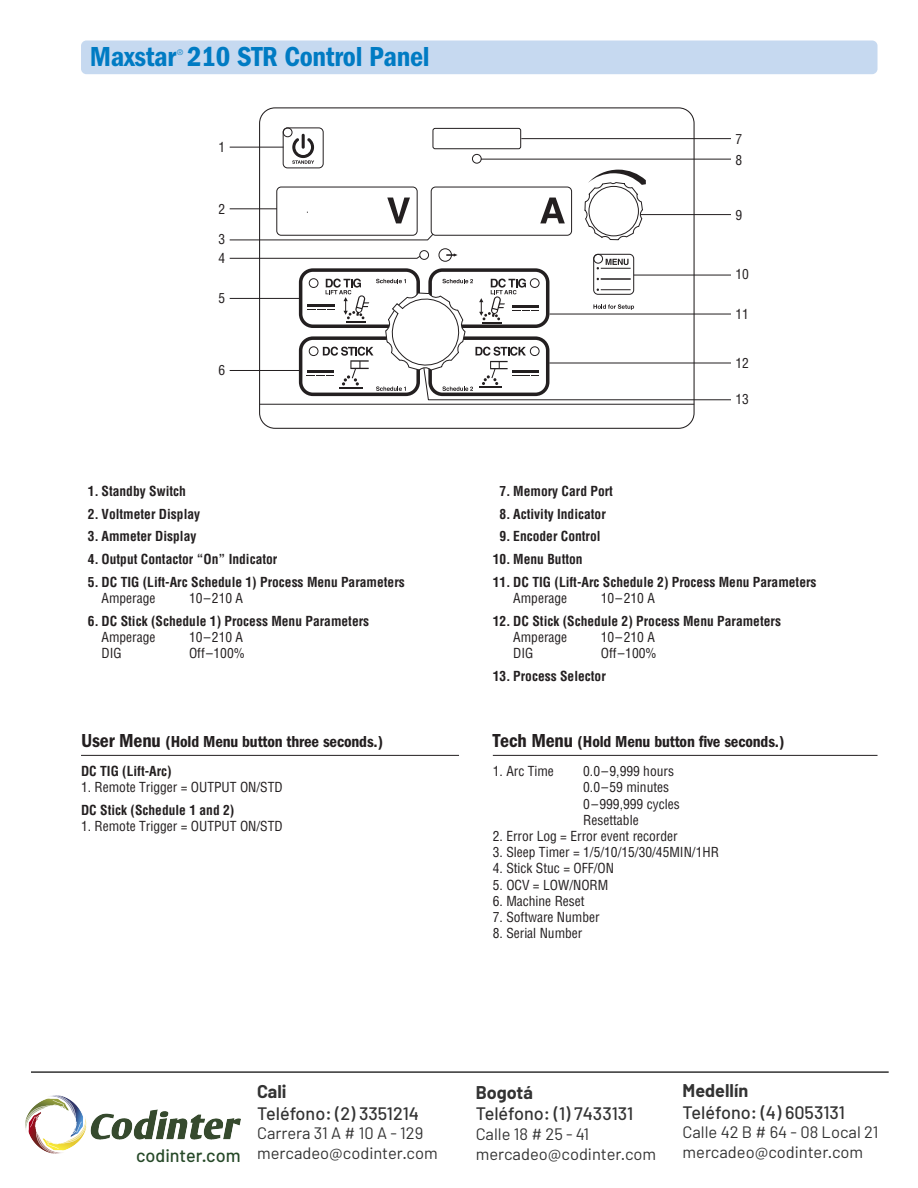
<style>
.page{position:relative;width:918px;height:1188px;background:#fff}
.page>*{position:absolute;margin:0;border:0;box-sizing:border-box;transform-origin:0 0}
.t1{font:28.5px "ITC Franklin Gothic Std Dm Cd";letter-spacing:-.01em;color:#007bc3}
.t2{font:500 18px "Barlow";color:#333}
.t3{font:700 18px "Barlow";color:#333}
.t4{font:500 18px "Barlow";color:#264928}
.t5{font:16.5px/19.8px "Barlow";color:#333}
.t6{font:16.5px "ITC Franklin Gothic Std Dm Cd";letter-spacing:-.01em;color:#231f20}
.t7{font:700 condensed 13.5px "Helvetica";color:#231f20}
.t8{font:condensed 13.5px/16.2px "Helvetica";color:#231f20}
.t9{font:condensed 7.5px "Helvetica";color:#007bc3}
.s1{font-size:19.5px}
</style>
<div class="page">
<div style="left:81px;top:40px;width:797px;height:34px;background:#c6d9f0;border-radius:5px"></div>
<hr style="left:81px;top:755px;width:378px;height:1px;background:#231f20">
<hr style="left:493px;top:755px;width:385px;height:1px;background:#231f20">
<hr style="left:230px;top:147px;width:53px;height:1px;background:#231f20">
<hr style="left:521px;top:138px;width:210px;height:1px;background:#231f20">
<hr style="left:481px;top:159px;width:250px;height:1px;background:#231f20">
<div style="left:472px;top:154px;width:10px;height:10px;border:1px solid #231f20;border-radius:50%"></div>
<div style="left:283px;top:128px;width:41px;height:40px;border:1px solid #231f20;border-radius:4px"></div>
<svg style="left:292px;top:134px;width:23px;height:30px"></svg>
<div style="left:302px;top:134px;width:3px;height:15px;border:1px solid #231f20"></div>
<div style="left:283px;top:128px;width:9px;height:9px;border:1px solid #231f20;border-radius:50%"></div>
<div style="left:433px;top:128px;width:88px;height:21px;border:1px solid #231f20;border-radius:2px"></div>
<hr style="left:260px;top:404px;width:434px;height:1px;background:#231f20">
<svg style="left:229px;top:170px;width:502px;height:230px"></svg>
<hr style="left:31px;top:1071px;width:858px;height:2px;background:#323232">
<img style="left:26px;top:1095px;width:215px;height:59px">
<h1 class="t1" style="left:90px;top:40px;width:342px">Maxstar 210 STR Control Panel</h1>
<p class="t9" style="left:177px;top:48px;width:7px">®</p>
<p class="t8" style="left:218px;top:138px;width:8px">1</p>
<p class="t8" style="left:218px;top:200px;width:8px">2</p>
<p class="t8" style="left:218px;top:229px;width:8px;line-height:19.5px">3<br>4</p>
<p class="t8" style="left:218px;top:289px;width:8px">5</p>
<p class="t8" style="left:218px;top:362px;width:8px">6</p>
<p class="t7" style="left:88px;top:483px;width:100px">1. Standby Switch</p>
<p class="t7" style="left:88px;top:506px;width:114px">2. Voltmeter Display</p>
<p class="t7" style="left:88px;top:528px;width:110px">3. Ammeter Display</p>
<p class="t7" style="left:88px;top:551px;width:191px">4. Output Contactor “On” Indicator</p>
<p class="t7" style="left:88px;top:574px;width:319px">5. DC TIG (Lift-Arc Schedule 1) Process Menu Parameters</p>
<p class="t8" style="left:102px;top:590px;width:55px">Amperage</p>
<p class="t8" style="left:189px;top:590px;width:56px">10–210 A</p>
<p class="t7" style="left:88px;top:613px;width:283px">6. DC Stick (Schedule 1) Process Menu Parameters</p>
<p class="t8" style="left:102px;top:629px;width:55px">Amperage</p>
<p class="t8" style="left:189px;top:629px;width:56px">10–210 A</p>
<p class="t8" style="left:102px;top:645px;width:22px">DIG</p>
<p class="t8" style="left:189px;top:645px;width:58px">Off–100%</p>
<p class="t8" style="left:735px;top:131px;width:8px">7</p>
<p class="t8" style="left:735px;top:151px;width:8px">8</p>
<p class="t8" style="left:735px;top:207px;width:8px">9</p>
<p class="t8" style="left:735px;top:266px;width:15px">10</p>
<p class="t8" style="left:735px;top:305px;width:15px">11</p>
<p class="t8" style="left:735px;top:355px;width:15px">12</p>
<p class="t8" style="left:735px;top:391px;width:15px">13</p>
<p class="t7" style="left:500px;top:483px;width:115px">7. Memory Card Port</p>
<p class="t7" style="left:500px;top:506px;width:108px">8. Activity Indicator</p>
<p class="t7" style="left:500px;top:528px;width:103px">9. Encoder Control</p>
<p class="t7" style="left:493px;top:551px;width:91px">10. Menu Button</p>
<p class="t7" style="left:493px;top:574px;width:325px">11. DC TIG (Lift-Arc Schedule 2) Process Menu Parameters</p>
<p class="t8" style="left:513px;top:590px;width:55px">Amperage</p>
<p class="t8" style="left:601px;top:590px;width:56px">10–210 A</p>
<p class="t7" style="left:493px;top:613px;width:290px">12. DC Stick (Schedule 2) Process Menu Parameters</p>
<p class="t8" style="left:513px;top:629px;width:55px">Amperage</p>
<p class="t8" style="left:601px;top:629px;width:56px">10–210 A</p>
<p class="t8" style="left:513px;top:645px;width:22px">DIG</p>
<p class="t8" style="left:601px;top:645px;width:58px">Off–100%</p>
<p class="t7" style="left:493px;top:668px;width:115px">13. Process Selector</p>
<p class="t6" style="left:81px;top:732px;width:304px"><span class="s1">User Menu</span> (Hold Menu button three seconds.)</p>
<p class="t6" style="left:493px;top:732px;width:293px"><span class="s1">Tech Menu</span> (Hold Menu button five seconds.)</p>
<p class="t7" style="left:81px;top:763px;width:92px">DC TIG (Lift-Arc)</p>
<p class="t8" style="left:81px;top:779px;width:203px">1. Remote Trigger = OUTPUT ON/STD</p>
<p class="t7" style="left:81px;top:802px;width:155px">DC Stick (Schedule 1 and 2)</p>
<p class="t8" style="left:81px;top:818px;width:203px">1. Remote Trigger = OUTPUT ON/STD</p>
<p class="t8" style="left:493px;top:763px;width:63px">1. Arc Time</p>
<p class="t8" style="left:583px;top:763px;width:98px">0.0–9,999 hours<br>0.0–59 minutes<br>0–999,999 cycles<br>Resettable</p>
<p class="t8" style="left:493px;top:828px;width:186px">2. Error Log = Error event recorder</p>
<p class="t8" style="left:493px;top:844px;width:228px">3. Sleep Timer = 1/5/10/15/30/45MIN/1HR</p>
<p class="t8" style="left:493px;top:860px;width:123px">4. Stick Stuc = OFF/ON</p>
<p class="t8" style="left:493px;top:876px;width:117px">5. OCV = LOW/NORM</p>
<p class="t8" style="left:493px;top:892px;width:93px">6. Machine Reset</p>
<p class="t8" style="left:493px;top:909px;width:108px">7. Software Number</p>
<p class="t8" style="left:493px;top:925px;width:91px">8. Serial Number</p>
<h2 class="t3" style="left:683px;top:1079px;width:67px">Medellín</h2>
<h2 class="t2" style="left:683px;top:1101px;width:164px">Teléfono: (4) 6053131</h2>
<p class="t5" style="left:683px;top:1122px;width:197px">Calle 42 B # 64 - 08 Local 21</p>
<h2 class="t3" style="left:257px;top:1080px;width:31px">Cali</h2>
<h2 class="t2" style="left:257px;top:1102px;width:164px">Teléfono: (2) 3351214</h2>
<p class="t5" style="left:257px;top:1123px;width:182px">Carrera 31 A # 10 A - 129 mercadeo@codinter.com</p>
<h2 class="t3" style="left:476px;top:1081px;width:59px">Bogotá</h2>
<h2 class="t2" style="left:476px;top:1102px;width:159px">Teléfono: (1) 7433131</h2>
<p class="t5" style="left:476px;top:1124px;width:182px">Calle 18 # 25 - 41 mercadeo@codinter.com</p>
<h2 class="t4" style="left:136px;top:1145px;width:106px">codinter.com</h2>
<p class="t5" style="left:683px;top:1142px;width:182px">mercadeo@codinter.com</p>
</div>
